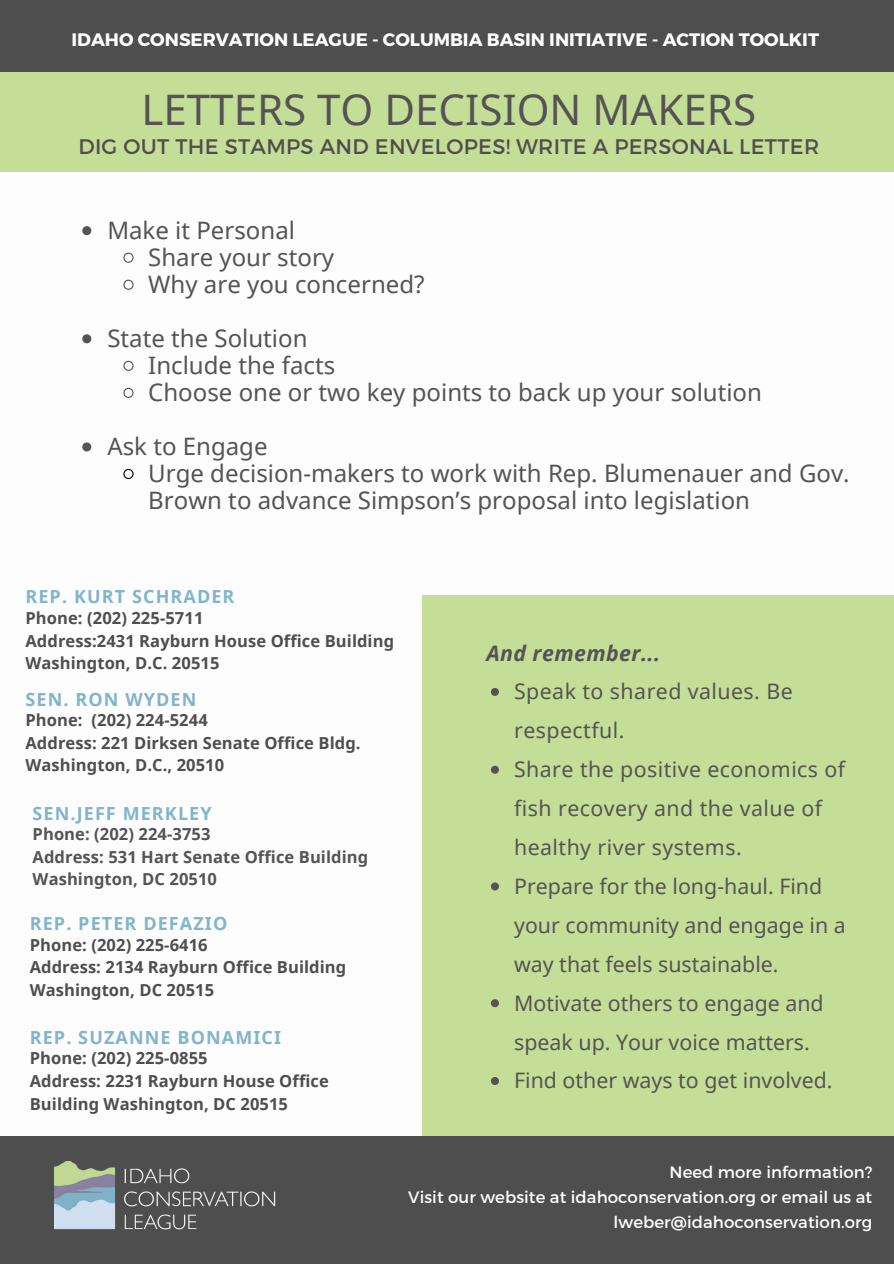
<style>
.page{position:relative;width:894px;height:1264px;background:#fff}
.page>*{position:absolute;margin:0;border:0;box-sizing:border-box;transform-origin:0 0}
.t1{font:42px "Noto Sans";color:#545454}
.t2{font:24px/27px "Noto Sans";color:#545454}
.t3{font:21.3px/38.8px "Noto Sans";color:#545454}
.t4{font:21.3px/38.8px "Noto Sans";letter-spacing:.02em;color:#545454}
.t5{font:italic 700 21.3px "Noto Sans";letter-spacing:.02em;color:#545454}
.t6{font:21px "Montserrat";letter-spacing:.015em;color:#4e4e4e}
.t7{font:700 18px "Noto Sans";letter-spacing:.06em;color:#81b5ca}
.t8{font:700 18px "Montserrat";color:#fff}
.t9{font:700 16.5px/22.5px "Noto Sans";letter-spacing:.005em;color:#4e4e4e}
.t10{font:16.5px/24.8px "Montserrat";letter-spacing:.005em;color:#fff;text-align:right}
.t11{font:700 16.5px "Noto Sans";letter-spacing:.005em;color:#545454}
</style>
<div class="page">
<div style="left:0;top:0;width:893px;height:171px;background:#c4de97"></div>
<div style="left:0;top:0;width:893px;height:71px;background:#4e4e4e"></div>
<div style="left:422px;top:596px;width:471px;height:540px;background:#c4de97"></div>
<div style="left:0;top:1136px;width:893px;height:127px;background:#4e4e4e"></div>
<svg style="left:491px;top:688px;width:8px;height:8px"></svg>
<svg style="left:491px;top:765px;width:8px;height:8px"></svg>
<svg style="left:491px;top:882px;width:8px;height:8px"></svg>
<svg style="left:491px;top:999px;width:8px;height:8px"></svg>
<svg style="left:491px;top:1077px;width:8px;height:7px"></svg>
<img style="left:55px;top:1161px;width:221px;height:69px">
<svg style="left:82px;top:226px;width:9px;height:9px"></svg>
<svg style="left:123px;top:252px;width:11px;height:11px"></svg>
<svg style="left:123px;top:279px;width:11px;height:11px"></svg>
<svg style="left:82px;top:334px;width:9px;height:9px"></svg>
<svg style="left:123px;top:360px;width:11px;height:11px"></svg>
<svg style="left:123px;top:387px;width:11px;height:11px"></svg>
<svg style="left:82px;top:442px;width:9px;height:9px"></svg>
<svg style="left:123px;top:468px;width:11px;height:12px"></svg>
<p class="t8" style="left:71px;top:27px;width:748px">IDAHO CONSERVATION LEAGUE - COLUMBIA BASIN INITIATIVE - ACTION TOOLKIT</p>
<p class="t1" style="left:141px;top:80px;width:616px">LETTERS TO DECISION MAKERS</p>
<p class="t6" style="left:78px;top:133px;width:742px">DIG OUT THE STAMPS AND ENVELOPES! WRITE A PERSONAL LETTER</p>
<p class="t2" style="left:107px;top:216px;width:189px">Make it Personal</p>
<p class="t2" style="left:148px;top:243px;width:187px">Share your story</p>
<p class="t2" style="left:148px;top:270px;width:278px">Why are you concerned?</p>
<p class="t2" style="left:107px;top:324px;width:202px">State the Solution</p>
<p class="t2" style="left:148px;top:351px;width:188px">Include the facts</p>
<p class="t2" style="left:148px;top:378px;width:615px">Choose one or two key points to back up your solution</p>
<p class="t2" style="left:107px;top:432px;width:162px">Ask to Engage</p>
<p class="t2" style="left:148px;top:459px;width:702px">Urge decision-makers to work with Rep. Blumenauer and Gov.<br>Brown to advance Simpson’s proposal into legislation</p>
<p class="t7" style="left:25px;top:583px;width:210px">REP. KURT SCHRADER</p>
<p class="t9" style="left:25px;top:606px;width:179px">Phone: (202) 225-5711</p>
<p class="t9" style="left:25px;top:629px;width:370px">Address:2431 Rayburn House Office Building</p>
<p class="t9" style="left:25px;top:651px;width:195px">Washington, D.C. 20515</p>
<p class="t7" style="left:25px;top:687px;width:172px">SEN. RON WYDEN</p>
<p class="t9" style="left:25px;top:708px;width:184px">Phone: (202) 224-5244</p>
<p class="t9" style="left:25px;top:731px;width:336px">Address: 221 Dirksen Senate Office Bldg.</p>
<p class="t9" style="left:25px;top:753px;width:200px">Washington, D.C., 20510</p>
<p class="t7" style="left:33px;top:800px;width:180px">SEN.JEFF MERKLEY</p>
<p class="t11" style="left:33px;top:822px;width:179px">Phone: (202) 224-3753</p>
<p class="t11" style="left:33px;top:845px;width:337px">Address: 531 Hart Senate Office Building</p>
<p class="t11" style="left:33px;top:867px;width:186px">Washington, DC 20510</p>
<p class="t7" style="left:30px;top:910px;width:199px">REP. PETER DEFAZIO</p>
<p class="t9" style="left:30px;top:933px;width:179px">Phone: (202) 225-6416</p>
<p class="t9" style="left:30px;top:955px;width:318px">Address: 2134 Rayburn Office Building</p>
<p class="t9" style="left:30px;top:978px;width:186px">Washington, DC 20515</p>
<p class="t7" style="left:30px;top:1025px;width:253px">REP. SUZANNE BONAMICI</p>
<p class="t9" style="left:30px;top:1046px;width:179px">Phone: (202) 225-0855</p>
<p class="t9" style="left:30px;top:1069px;width:300px">Address: 2231 Rayburn House Office<br>Building Washington, DC 20515</p>
<p class="t5" style="left:486px;top:637px;width:175px">And remember...</p>
<p class="t4" style="left:514px;top:671px;width:280px">Speak to shared values. Be respectful.</p>
<p class="t4" style="left:514px;top:749px;width:332px">Share the positive economics of fish recovery and the value of healthy river systems.</p>
<p class="t3" style="left:514px;top:866px;width:333px">Prepare for the long-haul. Find your community and engage in a way that feels sustainable.</p>
<p class="t3" style="left:514px;top:982px;width:311px">Motivate others to engage and speak up. Your voice matters.</p>
<p class="t3" style="left:514px;top:1060px;width:320px">Find other ways to get involved.</p>
<p class="t10" style="left:669px;top:1158px;width:204px">Need more information?</p>
<p class="t10" style="left:408px;top:1183px;width:465px">Visit our website at idahoconservation.org or email us at lweber@idahoconservation.org</p>
</div>
